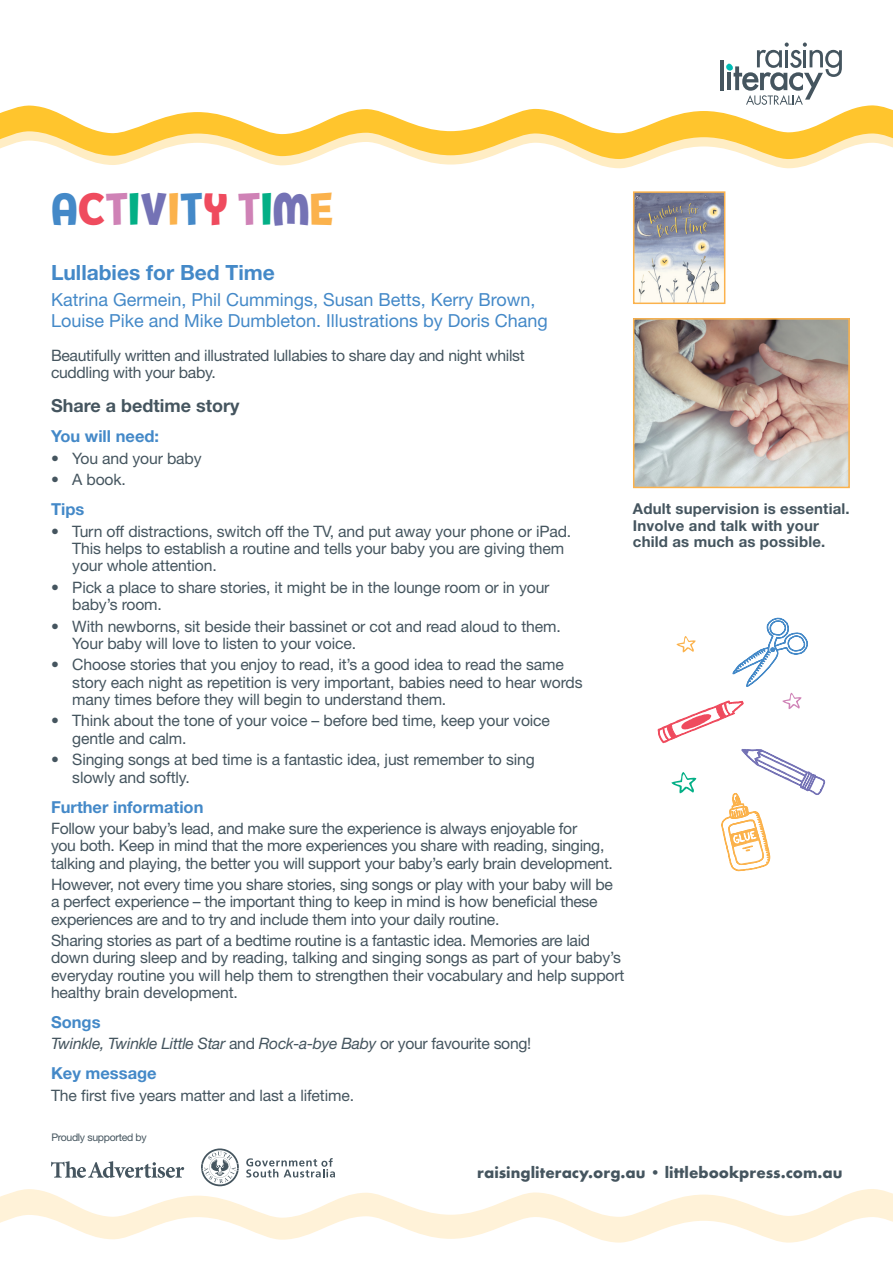
<style>
.page{position:relative;width:893px;height:1263px;background:#fff}
.page>*{position:absolute;margin:0;border:0;box-sizing:border-box;transform-origin:0 0}
.t1{font:900 45px "Pequena Neo";color:#4489c8}
.Act_Heading{font:700 21px "Helvetica Neue";color:#4489c8}
.Act_Heading-2{font:18px/21px "Helvetica Neue";color:#4489c8}
.Act_Heading-3{font:700 18px "Helvetica Neue";color:#45555f}
.Act_Green_sub{font:700 16.5px "Helvetica Neue";color:#4489c8}
.t2{font:700 16.5px "Futura T";color:#45555f}
.Act_body{font:15.75px/17.2px "Helvetica Neue LT Std";letter-spacing:-.02em;color:#45555f}
.Act_Body_bullets{font:15.75px/17.2px "Helvetica Neue LT Std";letter-spacing:-.01em;color:#45555f}
.Act_body-2{font:italic 15.75px "Helvetica Neue LT Std";letter-spacing:-.02em;color:#45555f}
.Act_Supervision{font:700 15px/16.5px "Helvetica Neue LT Std";letter-spacing:.01em;color:#45555f}
.Act_body-3{font:10.5px "Helvetica Neue LT Std";letter-spacing:-.03em;color:#45555f}
.s1{color:#ef4b5e}
.s2{color:#cf82b6}
.s3{color:#03af86}
.s4{color:#7472b5}
.s5{color:#fbb24c}
.s6{font-style:normal}
</style>
<div class="page">
<img style="left:636px;top:194px;width:86px;height:107px">
<div style="left:633px;top:191px;width:92px;height:113px;border:2px solid #fbb24c"></div>
<img style="left:636px;top:321px;width:211px;height:164px">
<div style="left:633px;top:318px;width:217px;height:170px;border:2px solid #fbb24c"></div>
<svg style="left:733px;top:618px;width:75px;height:69px"></svg>
<svg style="left:658px;top:701px;width:86px;height:42px"></svg>
<svg style="left:721px;top:749px;width:104px;height:122px"></svg>
<svg style="left:676px;top:636px;width:20px;height:16px"></svg>
<svg style="left:782px;top:693px;width:19px;height:16px"></svg>
<svg style="left:671px;top:772px;width:25px;height:21px"></svg>
<hr style="left:720px;top:60px;width:4px;height:30px;background:#45555f">
<svg style="left:726px;top:43px;width:116px;height:49px"></svg>
<svg style="left:0;top:92px;width:893px;height:77px"></svg>
<svg style="left:0;top:1186px;width:893px;height:57px"></svg>
<svg style="left:51px;top:1161px;width:133px;height:17px"></svg>
<svg style="left:201px;top:1148px;width:38px;height:38px"></svg>
<svg style="left:246px;top:1158px;width:89px;height:19px"></svg>
<p class="t1" style="left:51px;top:179px;width:284px">A<span class="s1">C</span><span class="s2">T</span><span class="s3">I</span><span class="s4">V</span><span class="s5">I</span>T<span class="s1">Y</span> <span class="s2">T</span><span class="s3">I</span><span class="s4">M</span><span class="s5">E</span></p>
<p class="Act_Heading" style="left:51px;top:260px;width:225px">Lullabies for Bed Time</p>
<p class="Act_Heading-2" style="left:51px;top:288px;width:498px">Katrina Germein, Phil Cummings, Susan Betts, Kerry Brown,<br>Louise Pike and Mike Dumbleton. Illustrations by Doris Chang</p>
<p class="Act_body" style="left:51px;top:346px;width:475px">Beautifully written and illustrated lullabies to share day and night whilst cuddling with your baby.</p>
<p class="Act_Heading-3" style="left:51px;top:395px;width:190px">Share a bedtime story</p>
<p class="Act_Green_sub" style="left:51px;top:426px;width:110px">You will need:</p>
<p class="Act_Body_bullets" style="left:51px;top:449px;width:152px">• You and your baby</p>
<p class="Act_Body_bullets" style="left:51px;top:471px;width:76px">• A book.</p>
<p class="Act_Green_sub" style="left:51px;top:499px;width:35px">Tips</p>
<p class="Act_Body_bullets" style="left:72px;top:522px;width:501px;text-indent:-21px">• Turn off distractions, switch off the TV, and put away your phone or iPad.<br>This helps to establish a routine and tells your baby you are giving them your whole attention.</p>
<p class="Act_Body_bullets" style="left:72px;top:578px;width:479px;text-indent:-21px">• Pick a place to share stories, it might be in the lounge room or in your baby’s room.</p>
<p class="Act_Body_bullets" style="left:72px;top:617px;width:490px;text-indent:-21px">• With newborns, sit beside their bassinet or cot and read aloud to them.<br>Your baby will love to listen to your voice.</p>
<p class="Act_Body_bullets" style="left:72px;top:656px;width:512px;text-indent:-21px">• Choose stories that you enjoy to read, it’s a good idea to read the same story each night as repetition is very important, babies need to hear words many times before they will begin to understand them.</p>
<p class="Act_Body_bullets" style="left:72px;top:712px;width:479px;text-indent:-21px">• Think about the tone of your voice – before bed time, keep your voice gentle and calm.</p>
<p class="Act_Body_bullets" style="left:72px;top:751px;width:464px;text-indent:-21px">• Singing songs at bed time is a fantastic idea, just remember to sing slowly and softly.</p>
<p class="Act_Green_sub" style="left:51px;top:796px;width:154px">Further information</p>
<p class="Act_body" style="left:51px;top:819px;width:563px">Follow your baby’s lead, and make sure the experience is always enjoyable for<br>you both. Keep in mind that the more experiences you share with reading, singing, talking and playing, the better you will support your baby’s early brain development.</p>
<p class="Act_body" style="left:51px;top:875px;width:563px">However, not every time you share stories, sing songs or play with your baby will be a perfect experience – the important thing to keep in mind is how beneficial these experiences are and to try and include them into your daily routine.</p>
<p class="Act_body" style="left:51px;top:931px;width:575px">Sharing stories as part of a bedtime routine is a fantastic idea. Memories are laid down during sleep and by reading, talking and singing songs as part of your baby’s everyday routine you will help them to strengthen their vocabulary and help support healthy brain development.</p>
<p class="Act_Green_sub" style="left:51px;top:1012px;width:51px">Songs</p>
<p class="Act_body-2" style="left:51px;top:1034px;width:482px">Twinkle, Twinkle Little Star <span class="s6">and</span> Rock-a-bye Baby <span class="s6">or your favourite song!</span></p>
<p class="Act_Green_sub" style="left:51px;top:1063px;width:107px">Key message</p>
<p class="Act_body" style="left:51px;top:1086px;width:304px">The first five years matter and last a lifetime.</p>
<p class="Act_Supervision" style="left:633px;top:500px;width:218px">Adult supervision is essential.<br>Involve and talk with your child as much as possible.</p>
<p class="Act_body-3" style="left:51px;top:1131px;width:97px">Proudly supported by</p>
<p class="t2" style="left:477px;top:1162px;width:367px">raisingliteracy.org.au • littlebookpress.com.au</p>
</div>
